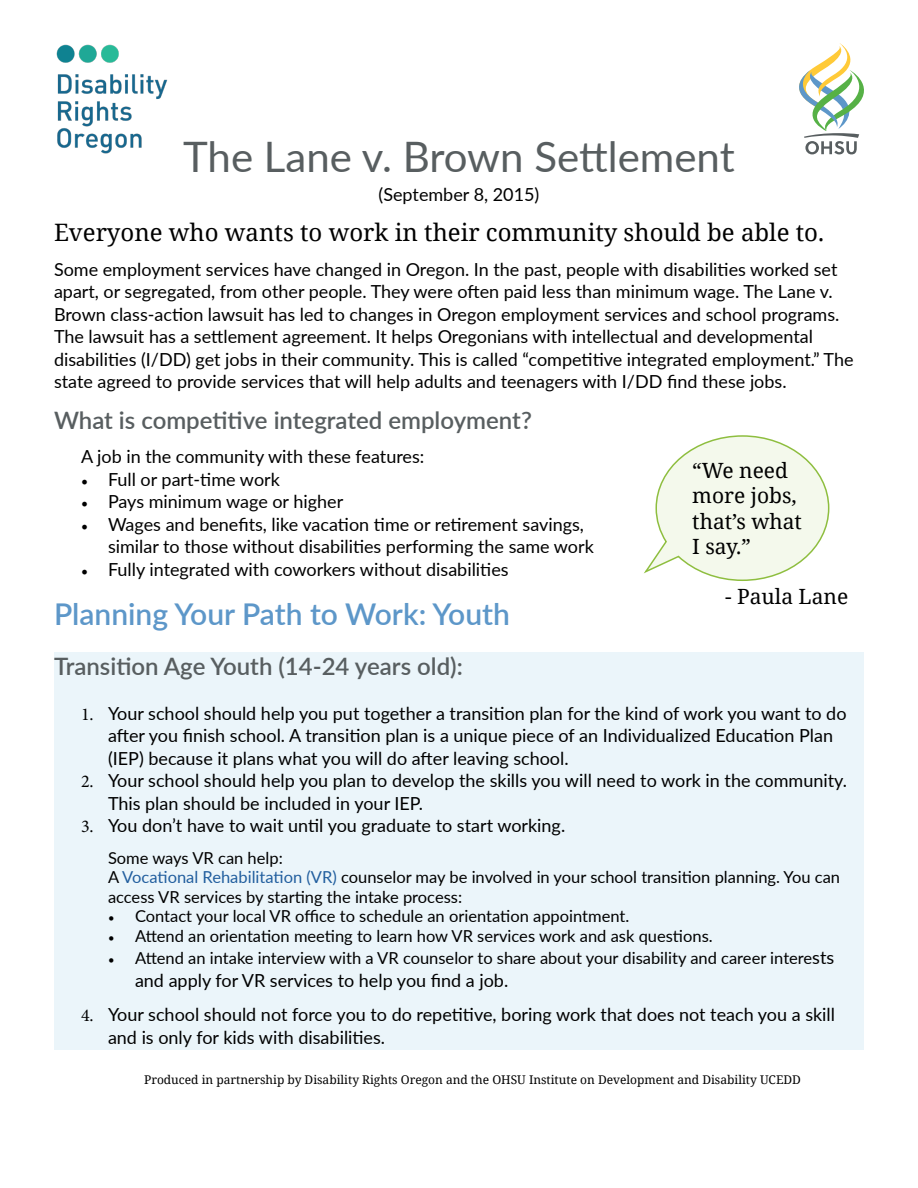
<style>
.page{position:relative;width:918px;height:1188px;background:#fff}
.page>*{position:absolute;margin:0;border:0;box-sizing:border-box;transform-origin:0 0}
.t1{font:42px "Lato";color:#585e60}
.t2{font:600 30px "Lato";color:#5d97c9}
.t3{font:600 24px "Lato";color:#585e60}
.t4{font:24px "Noto Serif";color:#000}
.t5{font:21px "Noto Serif";color:#000}
.t6{font:18px/22.5px "Lato";color:#000}
.t7{font:16.5px/19.5px "Lato";color:#000}
.t8{font:12px "Noto Serif";color:#000}
.s1{font-family:"Minion Pro"}
.s2{color:#215e9e}
.s3{font-size:18px}
</style>
<div class="page">
<div style="left:54px;top:652px;width:810px;height:398px;background:#ebf5fa"></div>
<svg style="left:644px;top:435px;width:186px;height:146px"></svg>
<svg style="left:799px;top:43px;width:65px;height:111px"></svg>
<img style="left:56px;top:44px;width:112px;height:110px">
<p class="t1" style="left:183px;top:127px;width:553px">The Lane v. Brown Settlement</p>
<p class="t6" style="left:379px;top:182px;width:162px">(September 8, 2015)</p>
<p class="t4" style="left:54px;top:216px;width:772px">Everyone who wants to work in their community should be able to.</p>
<p class="t6" style="left:54px;top:257px;width:801px">Some employment services have changed in Oregon. In the past, people with disabilities worked set apart, or segregated, from other people. They were often paid less than minimum wage. The Lane v.<br>Brown class-action lawsuit has led to changes in Oregon employment services and school programs.<br>The lawsuit has a settlement agreement. It helps Oregonians with intellectual and developmental disabilities (I/DD) get jobs in their community. This is called “competitive integrated employment.” The state agreed to provide services that will help adults and teenagers with I/DD find these jobs.</p>
<p class="t3" style="left:54px;top:403px;width:479px">What is competitive integrated employment?</p>
<p class="t6" style="left:81px;top:445px;width:345px">A job in the community with these features:</p>
<p class="t6" style="left:81px;top:467px;width:200px"><span class="s1">•</span> Full or part-time work</p>
<p class="t6" style="left:81px;top:490px;width:264px"><span class="s1">•</span> Pays minimum wage or higher</p>
<p class="t6" style="left:81px;top:512px;width:505px"><span class="s1">•</span> Wages and benefits, like vacation time or retirement savings,</p>
<p class="t6" style="left:108px;top:535px;width:487px">similar to those without disabilities performing the same work</p>
<p class="t6" style="left:81px;top:557px;width:429px"><span class="s1">•</span> Fully integrated with coworkers without disabilities</p>
<p class="t2" style="left:54px;top:593px;width:458px">Planning Your Path to Work: Youth</p>
<p class="t3" style="left:54px;top:649px;width:410px">Transition Age Youth (14-24 years old):</p>
<p class="t6" style="left:108px;top:701px;width:740px;text-indent:-27px"><span class="s1">1.</span> Your school should help you put together a transition plan for the kind of work you want to do after you finish school. A transition plan is a unique piece of an Individualized Education Plan (IEP) because it plans what you will do after leaving school.</p>
<p class="t6" style="left:108px;top:769px;width:741px;text-indent:-27px"><span class="s1">2.</span> Your school should help you plan to develop the skills you will need to work in the community.<br>This plan should be included in your IEP.</p>
<p class="t6" style="left:81px;top:814px;width:486px"><span class="s1">3.</span> You don’t have to wait until you graduate to start working.</p>
<p class="t7" style="left:108px;top:847px;width:176px">Some ways VR can help:</p>
<p class="t7" style="left:108px;top:867px;width:734px">A <span class="s2">Vocational Rehabilitation (VR)</span> counselor may be involved in your school transition planning. You can access VR services by starting the intake process:</p>
<p class="t7" style="left:108px;top:906px;width:523px"><span class="s1">•</span> Contact your local VR office to schedule an orientation appointment.</p>
<p class="t7" style="left:108px;top:925px;width:606px"><span class="s1">•</span> Attend an orientation meeting to learn how VR services work and ask questions.</p>
<p class="t7" style="left:108px;top:948px;width:728px"><span class="s1">•</span> Attend an intake interview with a VR counselor to share about your disability and career intere<span class="s3">sts</span></p>
<p class="t6" style="left:135px;top:968px;width:375px">and apply for VR services to help you find a job.</p>
<p class="t6" style="left:108px;top:1003px;width:729px;text-indent:-27px"><span class="s1">4.</span> Your school should not force you to do repetitive, boring work that does not teach you a skill and is only for kids with disabilities.</p>
<p class="t5" style="left:692px;top:456px;width:97px">“We need</p>
<p class="t5" style="left:692px;top:481px;width:106px">more jobs,</p>
<p class="t5" style="left:692px;top:507px;width:111px">that’s what</p>
<p class="t5" style="left:692px;top:532px;width:60px">I say.”</p>
<p class="t5" style="left:725px;top:582px;width:125px">- Paula Lane</p>
<p class="t8" style="left:144px;top:1072px;width:658px">Produced in partnership by Disability Rights Oregon and the OHSU Institute on Development and Disability UCEDD</p>
</div>
